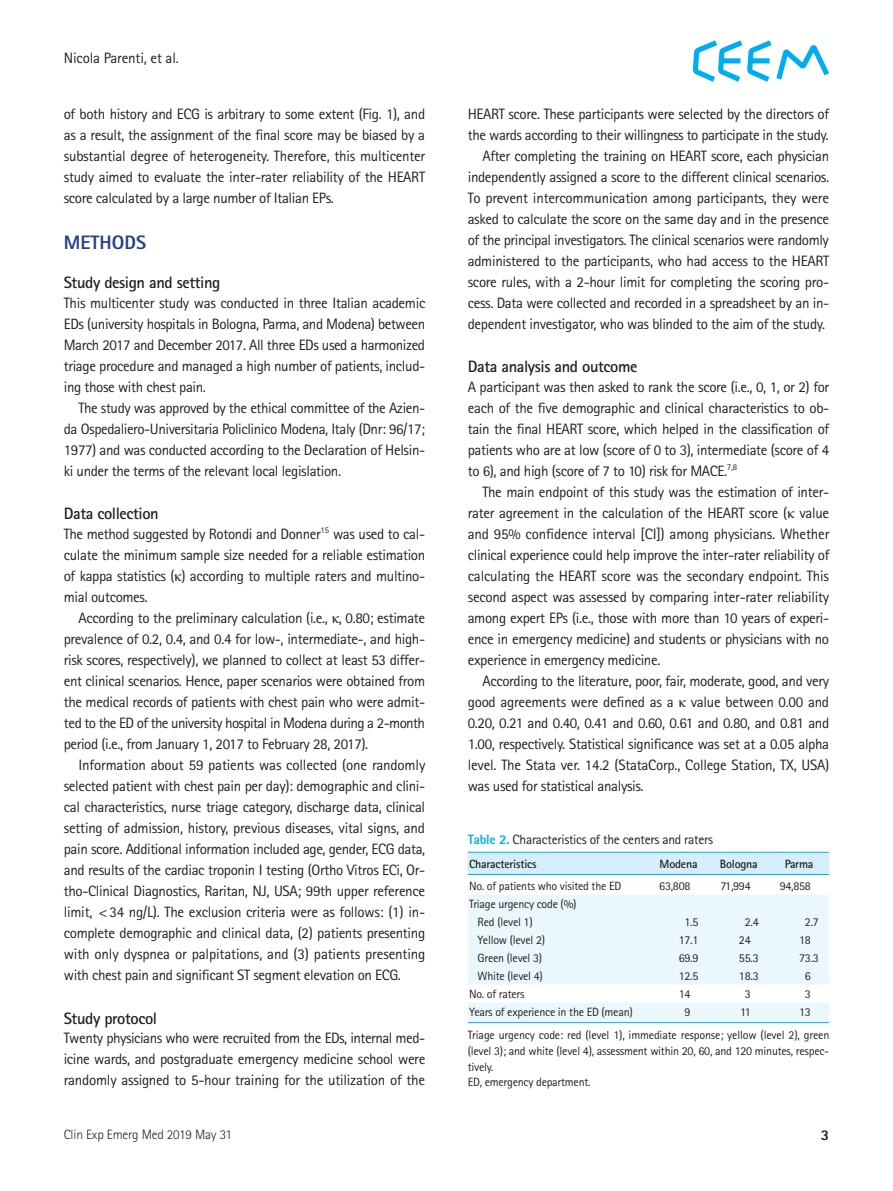
<style>
.page{position:relative;width:893px;height:1191px;background:#fff}
.page>*{position:absolute;margin:0;border:0;box-sizing:border-box;transform-origin:0 0}
.본문대제목{font:800 19.5px "Rotis Sans Serif Std";color:#253f8e}
.본문중제목{font:700 16.5px "Rotis Sans Serif Std";letter-spacing:-.025em;color:#231f20}
.본문{font:15px/21px "Rotis Sans Serif Std";letter-spacing:-.025em;color:#231f20;text-align:justify}
.t1{font:800 15px "Rotis Sans Serif Std";color:#231f20}
.표제목그림캡션{font:13.5px "Rotis Sans Serif Std";letter-spacing:-.02em;color:#231f20}
.t2{font:300 13.5px "Rotis Sans Serif Std";letter-spacing:-.01em;color:#231f20}
.표본문{font:12px/15.6px "Rotis Sans Serif Std";letter-spacing:-.02em;color:#231f20;text-align:justify}
.표머리{font:700 12px "Rotis Sans Serif Std";letter-spacing:-.02em;color:#231f20}
.s1{font-family:"Times New Roman"}
.s2{font-weight:800;color:#00aeef}
</style>
<div class="page">
<svg style="left:693px;top:40px;width:136px;height:42px"></svg>
<div style="left:468px;top:853px;width:361px;height:21px;background:#d4effb"></div>
<svg style="left:468px;top:895px;width:361px;height:127px;background:#ecf8fd"></svg>
<hr style="left:468px;top:852px;width:180px;height:1px;background:#00aeef">
<hr style="left:648px;top:852px;width:61px;height:1px;background:#00aeef">
<hr style="left:709px;top:852px;width:60px;height:1px;background:#00aeef">
<hr style="left:769px;top:852px;width:60px;height:1px;background:#00aeef">
<hr style="left:468px;top:874px;width:180px;height:1px;background:#00aeef">
<hr style="left:648px;top:874px;width:61px;height:1px;background:#00aeef">
<hr style="left:709px;top:874px;width:60px;height:1px;background:#00aeef">
<hr style="left:769px;top:874px;width:60px;height:1px;background:#00aeef">
<hr style="left:468px;top:1022px;width:180px;height:1px;background:#00aeef">
<hr style="left:648px;top:1022px;width:61px;height:1px;background:#00aeef">
<hr style="left:709px;top:1022px;width:60px;height:1px;background:#00aeef">
<hr style="left:769px;top:1022px;width:60px;height:1px;background:#00aeef">
<p class="본문" style="left:64px;top:47px;width:117px">Nicola Parenti, et al.</p>
<p class="본문" style="left:64px;top:103px;width:363px">of both history and ECG is arbitrary to some extent (Fig. 1), and as a result, the assignment of the final score may be biased by a substantial degree of heterogeneity. Therefore, this multicenter study aimed to evaluate the inter-rater reliability of the HEART score calculated by a large number of Italian EPs.</p>
<p class="본문대제목" style="left:64px;top:230px;width:84px">METHODS</p>
<p class="본문중제목" style="left:64px;top:272px;width:158px">Study design and setting</p>
<p class="본문" style="left:64px;top:292px;width:363px">This multicenter study was conducted in three Italian academic EDs (university hospitals in Bologna, Parma, and Modena) between March 2017 and December 2017. All three EDs used a harmonized triage procedure and managed a high number of patients, includ&shy;ing those with chest pain.</p>
<p class="본문" style="left:64px;top:397px;width:363px;text-indent:15px">The study was approved by the ethical committee of the Azien&shy;da Ospedaliero-Universitaria Policlinico Modena, Italy (Dnr: 96/17; 1977) and was conducted according to the Declaration of Helsin&shy;ki under the terms of the relevant local legislation.</p>
<p class="본문중제목" style="left:64px;top:503px;width:97px">Data collection</p>
<p class="본문" style="left:64px;top:523px;width:363px">The method suggested by Rotondi and Donner<sup>15</sup> was used to cal&shy;culate the minimum sample size needed for a reliable estimation of kappa statistics (<span class="s1">κ</span>) according to multiple raters and multino&shy;mial outcomes.</p>
<p class="본문" style="left:64px;top:607px;width:363px;text-indent:15px">According to the preliminary calculation (i.e., <span class="s1">κ</span>, 0.80; estimate prevalence of 0.2, 0.4, and 0.4 for low-, intermediate-, and high&shy;risk scores, respectively), we planned to collect at least 53 differ&shy;ent clinical scenarios. Hence, paper scenarios were obtained from the medical records of patients with chest pain who were admit&shy;ted to the ED of the university hospital in Modena during a 2-month period (i.e., from January 1, 2017 to February 28, 2017).</p>
<p class="본문" style="left:64px;top:754px;width:363px;text-indent:15px">Information about 59 patients was collected (one randomly selected patient with chest pain per day): demographic and clini&shy;cal characteristics, nurse triage category, discharge data, clinical setting of admission, history, previous diseases, vital signs, and pain score. Additional information included age, gender, ECG data, and results of the cardiac troponin I testing (Ortho Vitros ECi, Or&shy;tho-Clinical Diagnostics, Raritan, NJ, USA; 99th upper reference limit, &lt;34 ng/L). The exclusion criteria were as follows: (1) in&shy;complete demographic and clinical data, (2) patients presenting with only dyspnea or palpitations, and (3) patients presenting with chest pain and significant ST segment elevation on ECG.</p>
<p class="본문중제목" style="left:64px;top:1007px;width:95px">Study protocol</p>
<p class="본문" style="left:64px;top:1027px;width:363px">Twenty physicians who were recruited from the EDs, internal med&shy;icine wards, and postgraduate emergency medicine school were randomly assigned to 5-hour training for the utilization of the</p>
<p class="본문" style="left:468px;top:103px;width:363px">HEART score. These participants were selected by the directors of the wards according to their willingness to participate in the study.</p>
<p class="본문" style="left:468px;top:145px;width:363px;text-indent:15px">After completing the training on HEART score, each physician independently assigned a score to the different clinical scenarios.<br>To prevent intercommunication among participants, they were asked to calculate the score on the same day and in the presence of the principal investigators. The clinical scenarios were randomly administered to the participants, who had access to the HEART score rules, with a 2-hour limit for completing the scoring pro&shy;cess. Data were collected and recorded in a spreadsheet by an in&shy;dependent investigator, who was blinded to the aim of the study.</p>
<p class="본문중제목" style="left:468px;top:356px;width:171px">Data analysis and outcome</p>
<p class="본문" style="left:468px;top:376px;width:363px">A participant was then asked to rank the score (i.e., 0, 1, or 2) for each of the five demographic and clinical characteristics to ob&shy;tain the final HEART score, which helped in the classification of patients who are at low (score of 0 to 3), intermediate (score of 4 to 6), and high (score of 7 to 10) risk for MACE.<sup>7,8</sup></p>
<p class="본문" style="left:468px;top:481px;width:363px;text-indent:15px">The main endpoint of this study was the estimation of inter&shy;rater agreement in the calculation of the HEART score (<span class="s1">κ</span> value and 95% confidence interval [CI]) among physicians. Whether clinical experience could help improve the inter-rater reliability of calculating the HEART score was the secondary endpoint. This second aspect was assessed by comparing inter-rater reliability among expert EPs (i.e., those with more than 10 years of experi&shy;ence in emergency medicine) and students or physicians with no experience in emergency medicine.</p>
<p class="본문" style="left:468px;top:670px;width:363px;text-indent:15px">According to the literature, poor, fair, moderate, good, and very good agreements were defined as a <span class="s1">κ</span> value between 0.00 and 0.20, 0.21 and 0.40, 0.41 and 0.60, 0.61 and 0.80, and 0.81 and 1.00, respectively. Statistical significance was set at a 0.05 alpha level. The Stata ver. 14.2 (StataCorp., College Station, TX, USA) was used for statistical analysis.</p>
<p class="표제목그림캡션" style="left:468px;top:831px;width:247px"><span class="s2">Table 2.</span> Characteristics of the centers and raters</p>
<p class="표머리" style="left:469px;top:856px;width:69px">Characteristics</p>
<p class="표머리" style="left:660px;top:856px;width:39px">Modena</p>
<p class="표머리" style="left:720px;top:856px;width:39px">Bologna</p>
<p class="표머리" style="left:785px;top:856px;width:30px">Parma</p>
<p class="표본문" style="left:469px;top:878px;width:154px">No. of patients who visited the ED</p>
<p class="표본문" style="left:659px;top:878px;width:33px">63,808</p>
<p class="표본문" style="left:720px;top:878px;width:32px">71,994</p>
<p class="표본문" style="left:780px;top:878px;width:33px">94,858</p>
<p class="표본문" style="left:469px;top:896px;width:109px">Triage urgency code (%)</p>
<p class="표본문" style="left:478px;top:914px;width:57px">Red (level 1)</p>
<p class="표본문" style="left:684px;top:914px;width:15px">1.5</p>
<p class="표본문" style="left:745px;top:914px;width:15px">2.4</p>
<p class="표본문" style="left:805px;top:914px;width:15px">2.7</p>
<p class="표본문" style="left:478px;top:932px;width:69px">Yellow (level 2)</p>
<p class="표본문" style="left:679px;top:932px;width:21px">17.1</p>
<p class="표본문" style="left:739px;top:932px;width:13px">24</p>
<p class="표본문" style="left:799px;top:932px;width:13px">18</p>
<p class="표본문" style="left:478px;top:949px;width:66px">Green (level 3)</p>
<p class="표본문" style="left:679px;top:949px;width:21px">69.9</p>
<p class="표본문" style="left:739px;top:949px;width:21px">55.3</p>
<p class="표본문" style="left:799px;top:949px;width:21px">73.3</p>
<p class="표본문" style="left:478px;top:967px;width:67px">White (level 4)</p>
<p class="표본문" style="left:679px;top:967px;width:21px">12.5</p>
<p class="표본문" style="left:739px;top:967px;width:21px">18.3</p>
<p class="표본문" style="left:805px;top:967px;width:7px">6</p>
<p class="표본문" style="left:469px;top:985px;width:57px">No. of raters</p>
<p class="표본문" style="left:679px;top:985px;width:13px">14</p>
<p class="표본문" style="left:745px;top:985px;width:7px">3</p>
<p class="표본문" style="left:805px;top:985px;width:7px">3</p>
<p class="표본문" style="left:469px;top:1003px;width:165px">Years of experience in the ED (mean)</p>
<p class="표본문" style="left:684px;top:1003px;width:7px">9</p>
<p class="표본문" style="left:740px;top:1003px;width:12px">11</p>
<p class="표본문" style="left:799px;top:1003px;width:13px">13</p>
<p class="표본문" style="left:468px;top:1027px;width:363px">Triage urgency code: red (level 1), immediate response; yellow (level 2), green (level 3); and white (level 4), assessment within 20, 60, and 120 minutes, respec&shy;tively.</p>
<p class="표본문" style="left:468px;top:1074px;width:124px">ED, emergency department.</p>
<p class="t2" style="left:64px;top:1126px;width:170px">Clin Exp Emerg Med 2019 May 31</p>
<p class="t1" style="left:821px;top:1125px;width:10px">3</p>
</div>
